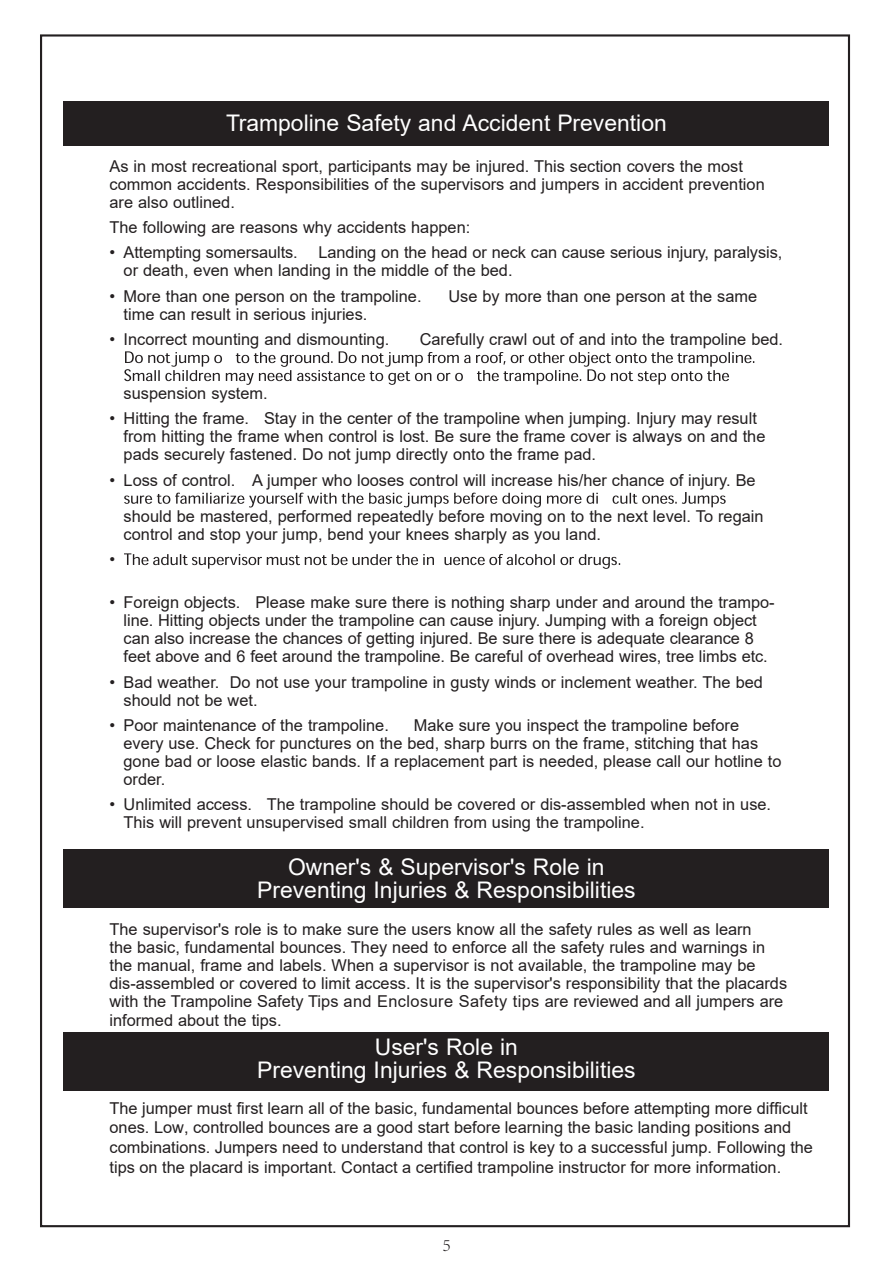
<style>
.page{position:relative;width:893px;height:1263px;background:#fff}
.page>*{position:absolute;margin:0;border:0;box-sizing:border-box;transform-origin:0 0}
.t1{font:22.95px/23px "Arial";color:#fff;text-align:center}
.t2{font:300 18px "Adobe Song Std";color:#231f20}
.t3{font:16.35px/18px "Arial";color:#231f20}
</style>
<div class="page">
<div style="left:64px;top:101px;width:765px;height:44px;background:#231f20"></div>
<svg style="left:124px;top:351px;width:630px;height:34px"></svg>
<svg style="left:124px;top:492px;width:602px;height:15px"></svg>
<svg style="left:124px;top:553px;width:496px;height:16px"></svg>
<div style="left:64px;top:849px;width:765px;height:59px;background:#231f20"></div>
<div style="left:64px;top:1032px;width:765px;height:58px;background:#231f20"></div>
<h1 class="t1" style="left:226px;top:111px;width:442px">Trampoline Safety and Accident Prevention</h1>
<p class="t3" style="left:110px;top:157px;width:657px">As in most recreational sport, participants may be injured. This section covers the most common accidents. Responsibilities of the supervisors and jumpers in accident prevention are also outlined.</p>
<p class="t3" style="left:110px;top:218px;width:362px">The following are reasons why accidents happen:</p>
<p class="t3" style="left:110px;top:243px;width:190px">• Attempting somersaults.</p>
<p class="t3" style="left:124px;top:243px;width:660px;text-indent:195px">Landing on the head or neck can cause serious injury, paralysis, or death, even when landing in the middle of the bed.</p>
<p class="t3" style="left:109px;top:287px;width:314px">• More than one person on the trampoline.</p>
<p class="t3" style="left:448px;top:287px;width:310px">Use by more than one person at the same</p>
<p class="t3" style="left:124px;top:305px;width:245px">time can result in serious injuries.</p>
<p class="t3" style="left:109px;top:330px;width:281px">• Incorrect mounting and dismounting.</p>
<p class="t3" style="left:420px;top:330px;width:365px">Carefully crawl out of and into the trampoline bed.</p>
<p class="t3" style="left:124px;top:384px;width:146px">suspension system.</p>
<p class="t3" style="left:124px;top:409px;width:643px;text-indent:-14px">• Hitting the frame. Stay in the center of the trampoline when jumping. Injury may result from hitting the frame when control is lost. Be sure the frame cover is always on and the pads securely fastened. Do not jump directly onto the frame pad.</p>
<p class="t3" style="left:109px;top:471px;width:648px">• Loss of control. A jumper who looses control will increase his/her chance of injury. Be</p>
<p class="t3" style="left:124px;top:507px;width:641px">should be mastered, performed repeatedly before moving on to the next level. To regain control and stop your jump, bend your knees sharply as you land.</p>
<p class="t3" style="left:109px;top:550px;width:7px">•</p>
<p class="t3" style="left:110px;top:593px;width:667px;text-align:center">• Foreign objects. Please make sure there is nothing sharp under and around the trampo&shy;line. Hitting objects under the trampoline can cause injury. Jumping with a foreign object<br>can also increase the chances of getting injured. Be sure there is adequate clearance 8<br>feet above and 6 feet around the trampoline. Be careful of overhead wires, tree limbs etc.</p>
<p class="t3" style="left:124px;top:673px;width:641px;text-indent:-14px">• Bad weather. Do not use your trampoline in gusty winds or inclement weather. The bed should not be wet.</p>
<p class="t3" style="left:109px;top:716px;width:281px">• Poor maintenance of the trampoline.</p>
<p class="t3" style="left:124px;top:716px;width:659px;text-indent:290px">Make sure you inspect the trampoline before every use. Check for punctures on the bed, sharp burrs on the frame, stitching that has gone bad or loose elastic bands. If a replacement part is needed, please call our hotline to order.</p>
<p class="t3" style="left:124px;top:795px;width:649px;text-indent:-14px">• Unlimited access. The trampoline should be covered or dis-assembled when not in use.<br>This will prevent unsupervised small children from using the trampoline.</p>
<h1 class="t1" style="left:257px;top:855px;width:380px">Owner's &amp; Supervisor's Role in<br>Preventing Injuries &amp; Responsibilities</h1>
<p class="t3" style="left:110px;top:920px;width:644px">The supervisor's role is to make sure the users know all the safety rules as well as learn</p>
<p class="t3" style="left:109px;top:938px;width:679px">the basic, fundamental bounces. They need to enforce all the safety rules and warnings in the manual, frame and labels. When a supervisor is not available, the trampoline may be dis-assembled or covered to limit access. It is the supervisor's responsibility that the placards with the Trampoline Safety Tips and Enclosure Safety tips are reviewed and all jumpers are</p>
<p class="t3" style="left:109px;top:1011px;width:174px">informed about the tips.</p>
<h1 class="t1" style="left:257px;top:1036px;width:380px">User's Role in<br>Preventing Injuries &amp; Responsibilities</h1>
<p class="t3" style="left:110px;top:1098px;width:705px;line-height:19.6px">The jumper must first learn all of the basic, fundamental bounces before attempting more difficult ones. Low, controlled bounces are a good start before learning the basic landing positions and combinations. Jumpers need to understand that control is key to a successful jump. Following the tips on the placard is important. Contact a certified trampoline instructor for more information.</p>
<p class="t2" style="left:442px;top:1235px;width:10px">5</p>
</div>
